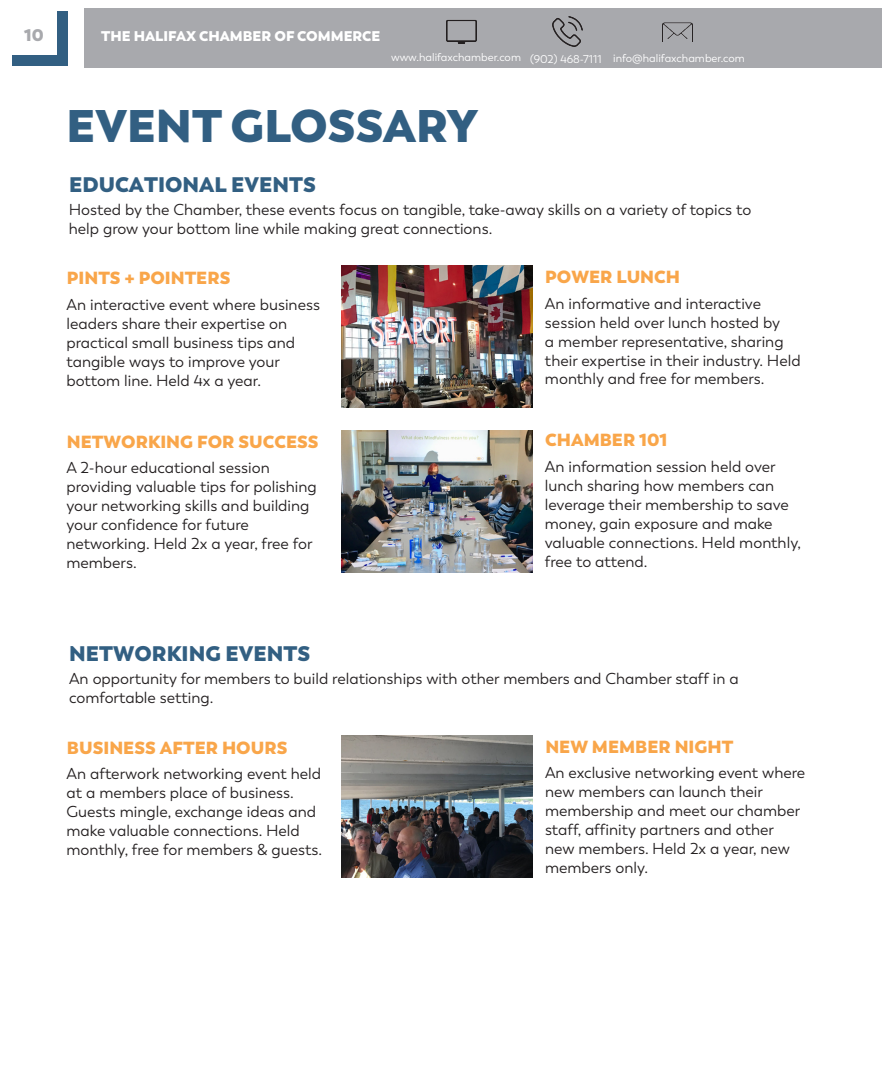
<style>
.page{position:relative;width:882px;height:1071px;background:#fff}
.page>*{position:absolute;margin:0;border:0;box-sizing:border-box;transform-origin:0 0}
.t1{font:800 45.5px "Trenda";color:#325f82}
.t2{font:800 21px "Trenda";color:#325f82}
.t3{font:800 17.5px "Trenda";color:#f9a64a}
.t4{font:800 16.8px "Trenda";color:#a8a9ad}
.t5{font:15.75px/18.9px "Trenda";color:#231f20}
.t6{font:800 14px "Trenda";color:#fff}
.t7{font:11.2px "Trenda";color:#fff}
</style>
<div class="page">
<div style="left:84px;top:9px;width:798px;height:59px;background:#a8a9ad"></div>
<div style="left:57px;top:11px;width:10px;height:54px;background:#325f82"></div>
<div style="left:13px;top:55px;width:54px;height:10px;background:#325f82"></div>
<img style="left:446px;top:19px;width:30px;height:24px">
<img style="left:663px;top:22px;width:30px;height:19px">
<img style="left:552px;top:17px;width:30px;height:30px">
<img style="left:341px;top:430px;width:191px;height:142px">
<img style="left:341px;top:266px;width:191px;height:142px">
<img style="left:341px;top:735px;width:191px;height:142px">
<p class="t4" style="left:24px;top:24px;width:21px">10</p>
<p class="t6" style="left:101px;top:27px;width:281px">THE HALIFAX CHAMBER OF COMMERCE</p>
<p class="t7" style="left:391px;top:51px;width:131px">www.halifaxchamber.com</p>
<p class="t7" style="left:530px;top:52px;width:73px">(902) 468-7111</p>
<p class="t7" style="left:613px;top:51px;width:133px">info@halifaxchamber.com</p>
<p class="t1" style="left:66px;top:96px;width:413px">EVENT GLOSSARY</p>
<p class="t2" style="left:69px;top:171px;width:249px">EDUCATIONAL EVENTS</p>
<p class="t5" style="left:69px;top:201px;width:684px">Hosted by the Chamber, these events focus on tangible, take-away skills on a variety of topics to help grow your bottom line while making great connections.</p>
<p class="t3" style="left:67px;top:267px;width:165px">PINTS + POINTERS</p>
<p class="t3" style="left:545px;top:266px;width:136px">POWER LUNCH</p>
<p class="t5" style="left:66px;top:295px;width:255px">An interactive event where business leaders share their expertise on</p>
<p class="t5" style="left:66px;top:333px;width:230px">practical small business tips and tangible ways to improve your</p>
<p class="t5" style="left:66px;top:371px;width:196px">bottom line. Held 4x a year.</p>
<p class="t5" style="left:545px;top:294px;width:257px">An informative and interactive session held over lunch hosted by<br>a member representative, sharing their expertise in their industry. Held monthly and free for members.</p>
<p class="t3" style="left:67px;top:430px;width:253px">NETWORKING FOR SUCCESS</p>
<p class="t3" style="left:545px;top:429px;width:124px">CHAMBER 101</p>
<p class="t5" style="left:66px;top:459px;width:205px">A 2-hour educational session</p>
<p class="t5" style="left:66px;top:477px;width:252px">providing valuable tips for polishing your networking skills and building your confidence for future</p>
<p class="t5" style="left:66px;top:534px;width:248px">networking. Held 2x a year, free for members.</p>
<p class="t5" style="left:545px;top:457px;width:258px">An information session held over lunch sharing how members can leverage their membership to save money, gain exposure and make valuable connections. Held monthly, free to attend.</p>
<p class="t2" style="left:69px;top:640px;width:243px">NETWORKING EVENTS</p>
<p class="t5" style="left:69px;top:669px;width:671px">An opportunity for members to build relationships with other members and Chamber staff in a comfortable setting.</p>
<p class="t3" style="left:67px;top:736px;width:222px">BUSINESS AFTER HOURS</p>
<p class="t3" style="left:545px;top:735px;width:189px">NEW MEMBER NIGHT</p>
<p class="t5" style="left:67px;top:765px;width:257px">An afterwork networking event held at a members place of business.<br>Guests mingle, exchange ideas and make valuable connections. Held monthly, free for members &amp; guests.</p>
<p class="t5" style="left:545px;top:764px;width:262px">An exclusive networking event where new members can launch their membership and meet our chamber staff, affinity partners and other new members. Held 2x a year, new members only.</p>
</div>
